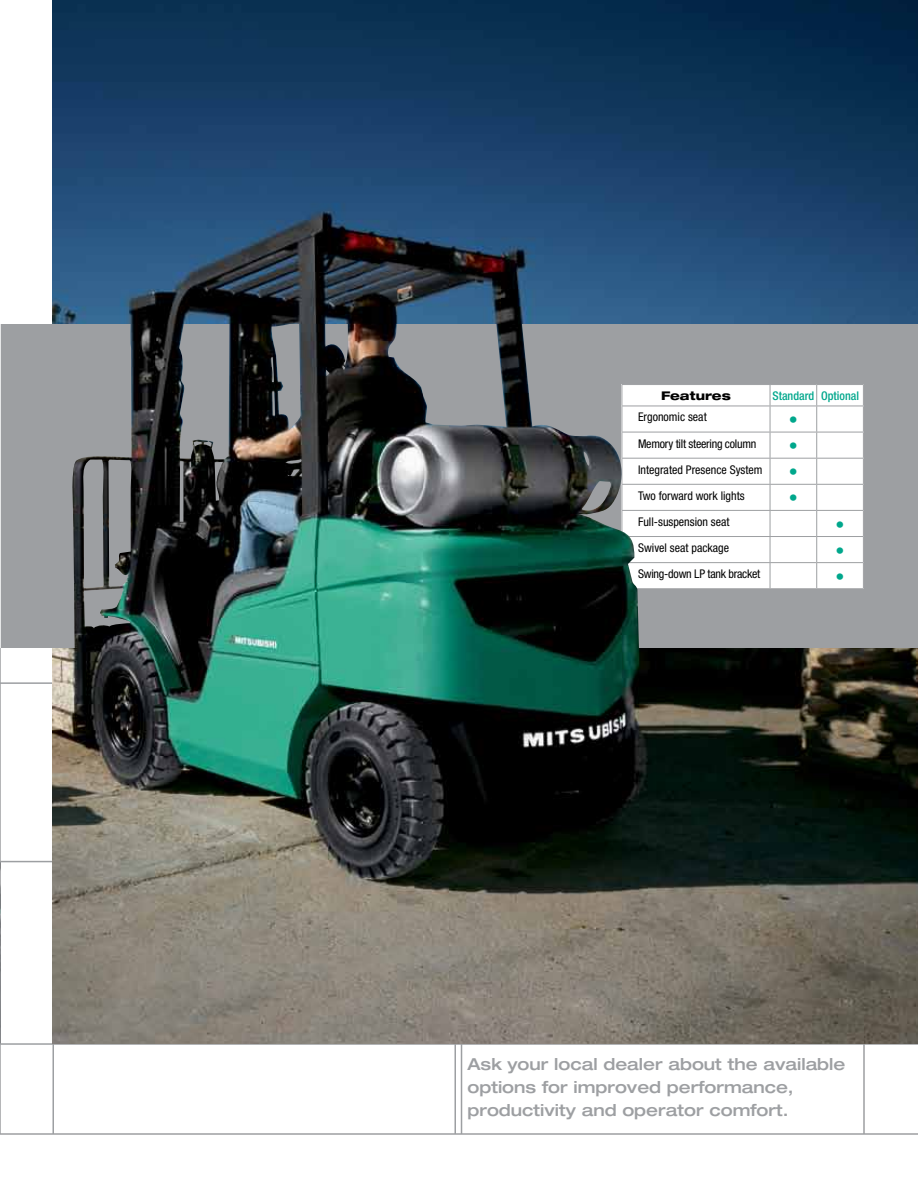
<style>
.page{position:relative;width:918px;height:1188px;background:#fff}
.page>*{position:absolute;margin:0;border:0;box-sizing:border-box;transform-origin:0 0}
.t1{font:500 condensed 18px "Helvetica Neue";color:#00a78c}
.t2{font:500 expanded 16.5px/23px "Helvetica Neue";color:#9d9fa2}
.t3{font:condensed 12px "Helvetica Neue";color:#000}
.t4{font:condensed 12px "Helvetica Neue";letter-spacing:-.02em;color:#000}
.t5{font:500 condensed 12px "Helvetica Neue";color:#00a78c}
.t6{font:800 expanded 12px "Helvetica Neue";color:#000}
</style>
<div class="page">
<div style="left:0;top:324px;width:918px;height:324px;background:#9d9fa2"></div>
<hr style="left:0;top:861px;width:918px;height:1px;background:#9d9fa2">
<hr style="left:0;top:682px;width:918px;height:2px;background:#9d9fa2">
<hr style="left:0;top:1043px;width:918px;height:2px;background:#9d9fa2">
<hr style="left:0;top:264px;width:1px;height:384px;background:#fff">
<hr style="left:52px;top:862px;width:2px;height:272px;background:#9d9fa2">
<hr style="left:0;top:648px;width:1px;height:486px;background:#9d9fa2">
<hr style="left:461px;top:648px;width:1px;height:486px;background:#9d9fa2">
<hr style="left:454px;top:648px;width:2px;height:486px;background:#9d9fa2">
<hr style="left:863px;top:648px;width:2px;height:486px;background:#9d9fa2">
<img style="left:52px;top:0;width:866px;height:1043px">
<div style="left:22px;top:324px;width:896px;height:324px;background:#9d9fa2"></div>
<div style="left:622px;top:384px;width:242px;height:205px;background:#fff"></div>
<hr style="left:622px;top:384px;width:148px;height:1px;background:#9d9fa2">
<hr style="left:770px;top:384px;width:47px;height:1px;background:#9d9fa2">
<hr style="left:817px;top:384px;width:47px;height:1px;background:#9d9fa2">
<hr style="left:622px;top:406px;width:148px;height:1px;background:#9d9fa2">
<hr style="left:622px;top:432px;width:148px;height:1px;background:#9d9fa2">
<hr style="left:622px;top:458px;width:148px;height:1px;background:#9d9fa2">
<hr style="left:622px;top:484px;width:148px;height:1px;background:#9d9fa2">
<hr style="left:622px;top:510px;width:148px;height:1px;background:#9d9fa2">
<hr style="left:622px;top:536px;width:148px;height:1px;background:#9d9fa2">
<hr style="left:622px;top:562px;width:148px;height:1px;background:#9d9fa2">
<svg style="left:770px;top:385px;width:94px;height:203px"></svg>
<hr style="left:622px;top:588px;width:148px;height:1px;background:#9d9fa2">
<hr style="left:770px;top:588px;width:47px;height:1px;background:#9d9fa2">
<hr style="left:817px;top:588px;width:47px;height:1px;background:#9d9fa2">
<hr style="left:0;top:1133px;width:918px;height:2px;background:#9d9fa2">
<img style="left:70px;top:214px;width:581px;height:668px">
<p class="t6" style="left:661px;top:388px;width:71px">Features</p>
<p class="t5" style="left:773px;top:389px;width:88px">Standard Optional</p>
<p class="t3" style="left:638px;top:410px;width:70px">Ergonomic seat</p>
<p class="t1" style="left:789px;top:409px;width:10px">•</p>
<p class="t4" style="left:638px;top:436px;width:120px">Memory tilt steering column</p>
<p class="t1" style="left:789px;top:435px;width:10px">•</p>
<p class="t3" style="left:638px;top:462px;width:126px">Integrated Presence System</p>
<p class="t1" style="left:789px;top:461px;width:10px">•</p>
<p class="t3" style="left:638px;top:489px;width:108px">Two forward work lights</p>
<p class="t1" style="left:789px;top:487px;width:10px">•</p>
<p class="t3" style="left:638px;top:515px;width:93px">Full-suspension seat</p>
<p class="t1" style="left:836px;top:513px;width:10px">•</p>
<p class="t3" style="left:638px;top:541px;width:93px">Swivel seat package</p>
<p class="t1" style="left:836px;top:540px;width:10px">•</p>
<p class="t4" style="left:638px;top:567px;width:124px">Swing-down LP tank bracket</p>
<p class="t1" style="left:836px;top:566px;width:10px">•</p>
<p class="t2" style="left:468px;top:1052px;width:379px">Ask your local dealer about the available options for improved performance, productivity and operator comfort.</p>
</div>
